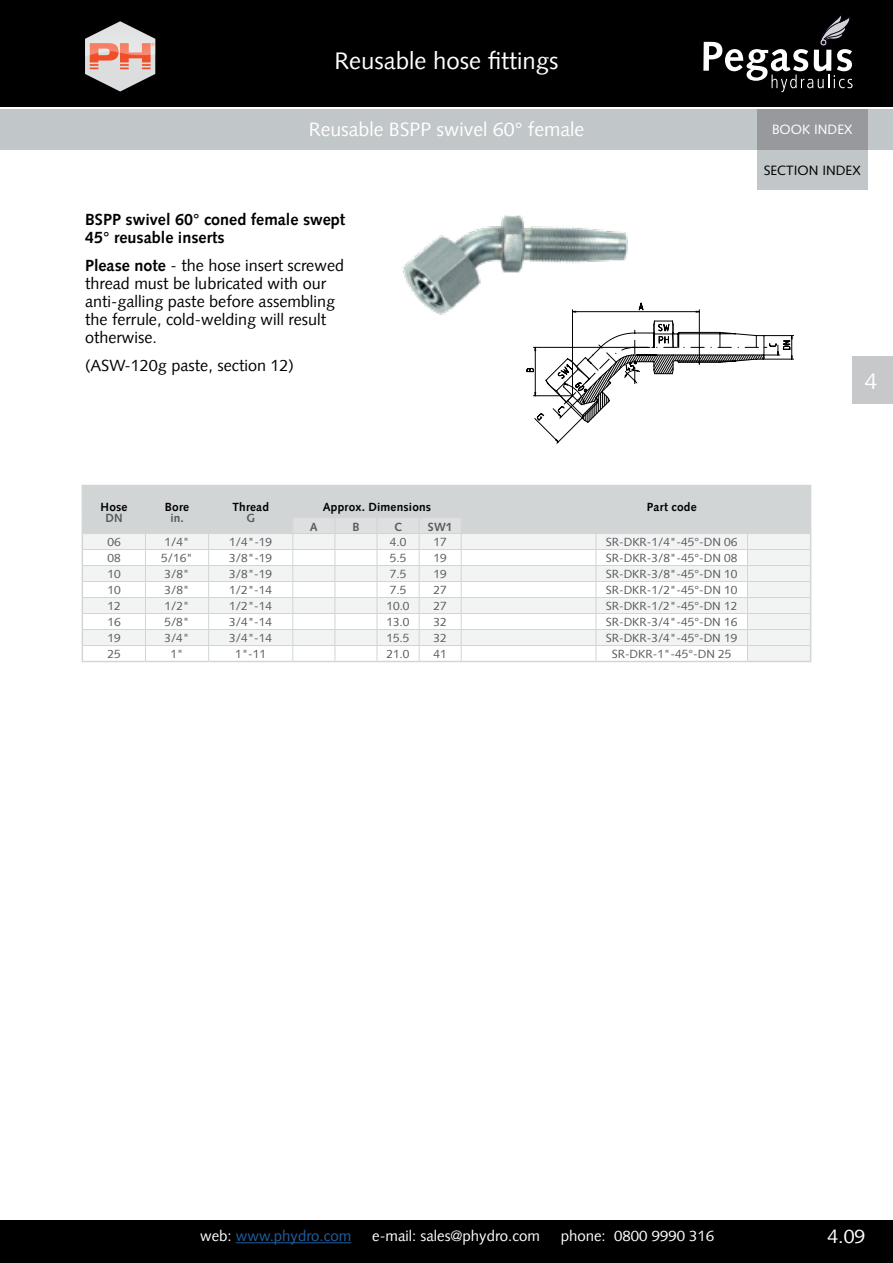
<style>
.page{position:relative;width:893px;height:1263px;background:#fff}
.page>*{position:absolute;margin:0;border:0;box-sizing:border-box;transform-origin:0 0}
.t1{font:24px "Syntax LT";color:#fff}
.t2{font:22.5px "Syntax LT";color:#fff}
.t3{font:19.5px "Syntax LT";color:#fff}
.t4{font:16.2px/18px "Syntax LT";color:#000}
.t5{font:700 16.2px/18px "Syntax LT";color:#000}
.t6{font:15px "Syntax LT";color:#fff}
.t7{font:15px "Syntax LT";color:#215e9e}
.t8{font:13.5px "Syntax LT Std";color:#000}
.t9{font:13.5px "Syntax LT Std";color:#fff}
.t10{font:11.85px "Syntax LT";color:#58595b}
.t11{font:700 11.85px "Syntax LT";letter-spacing:.015em;color:#000}
.t12{font:700 11.85px "Syntax";letter-spacing:.01em;color:#58595b}
.s1{font-weight:700}
.s2{color:#fff}
</style>
<div class="page">
<div style="left:0;top:0;width:893px;height:106px;background:#000"></div>
<div style="left:0;top:1220px;width:893px;height:43px;background:#000"></div>
<div style="left:0;top:109px;width:893px;height:41px;background:#c1c6c8"></div>
<hr style="left:236px;top:1242px;width:115px;height:1px;background:#215e9e">
<svg style="left:85px;top:21px;width:70px;height:71px"></svg>
<div style="left:853px;top:356px;width:40px;height:48px;background:#c7c8ca"></div>
<svg style="left:703px;top:13px;width:150px;height:79px"></svg>
<div style="left:757px;top:150px;width:110px;height:40px;background:#c1c6c8"></div>
<div style="left:757px;top:109px;width:110px;height:41px;background:#97999c"></div>
<hr style="left:82px;top:661px;width:63px;height:1px;background:#d1d5d6">
<hr style="left:145px;top:661px;width:64px;height:1px;background:#d1d5d6">
<hr style="left:209px;top:661px;width:84px;height:1px;background:#d1d5d6">
<hr style="left:293px;top:661px;width:42px;height:1px;background:#d1d5d6">
<hr style="left:335px;top:661px;width:42px;height:1px;background:#d1d5d6">
<hr style="left:377px;top:661px;width:42px;height:1px;background:#d1d5d6">
<hr style="left:419px;top:661px;width:42px;height:1px;background:#d1d5d6">
<hr style="left:461px;top:661px;width:135px;height:1px;background:#d1d5d6">
<hr style="left:596px;top:661px;width:151px;height:1px;background:#d1d5d6">
<hr style="left:747px;top:661px;width:64px;height:1px;background:#d1d5d6">
<svg style="left:82px;top:485px;width:729px;height:176px"></svg>
<hr style="left:572px;top:311px;width:127px;height:1px;background:#000">
<hr style="left:699px;top:310px;width:1px;height:54px;background:#000">
<hr style="left:572px;top:310px;width:1px;height:86px;background:#000">
<svg style="left:639px;top:303px;width:4px;height:7px"></svg>
<hr style="left:763px;top:359px;width:31px;height:1px;background:#000">
<hr style="left:763px;top:335px;width:31px;height:1px;background:#000">
<svg style="left:527px;top:321px;width:265px;height:122px"></svg>
<img style="left:403px;top:215px;width:227px;height:100px">
<h1 class="t1" style="left:334px;top:47px;width:226px">Reusable hose fittings</h1>
<h3 class="t3" style="left:309px;top:118px;width:277px">Reusable BSPP swivel 60° female</h3>
<p class="t9" style="left:772px;top:122px;width:82px">BOOK INDEX</p>
<h3 class="t5" style="left:85px;top:210px;width:262px">BSPP swivel 60° coned female swept<br>45° reusable inserts</h3>
<h3 class="t4" style="left:85px;top:256px;width:261px"><span class="s1">Please note</span> - the hose insert screwed thread must be lubricated with our anti-galling paste before assembling the ferrule, cold-welding will result otherwise.</h3>
<h3 class="t4" style="left:85px;top:357px;width:210px">(ASW-120g paste, section 12)</h3>
<p class="t8" style="left:764px;top:162px;width:98px">SECTION INDEX</p>
<h2 class="t2" style="left:865px;top:367px;width:14px">4</h2>
<p class="t11" style="left:101px;top:500px;width:28px">Hose</p>
<p class="t12" style="left:105px;top:511px;width:19px">DN</p>
<p class="t11" style="left:165px;top:500px;width:26px">Bore</p>
<p class="t12" style="left:170px;top:511px;width:15px">in.</p>
<p class="t11" style="left:232px;top:500px;width:38px">Thread</p>
<p class="t12" style="left:246px;top:511px;width:10px">G</p>
<p class="t11" style="left:323px;top:500px;width:110px">Approx. Dimensions</p>
<p class="t11" style="left:647px;top:500px;width:51px">Part code</p>
<p class="t12" style="left:310px;top:520px;width:9px">A</p>
<p class="t12" style="left:352px;top:520px;width:9px">B</p>
<p class="t12" style="left:394px;top:520px;width:9px">C</p>
<p class="t12" style="left:428px;top:520px;width:26px">SW1</p>
<p class="t10" style="left:107px;top:535px;width:15px">06</p>
<p class="t10" style="left:164px;top:535px;width:27px">1/4"</p>
<p class="t10" style="left:229px;top:535px;width:44px">1/4"-19</p>
<p class="t10" style="left:390px;top:535px;width:18px">4.0</p>
<p class="t10" style="left:434px;top:535px;width:15px">17</p>
<p class="t10" style="left:606px;top:535px;width:133px">SR-DKR-1/4"-45°-DN 06</p>
<p class="t10" style="left:107px;top:551px;width:15px">08</p>
<p class="t10" style="left:161px;top:551px;width:33px">5/16"</p>
<p class="t10" style="left:229px;top:551px;width:44px">3/8"-19</p>
<p class="t10" style="left:390px;top:551px;width:18px">5.5</p>
<p class="t10" style="left:434px;top:551px;width:15px">19</p>
<p class="t10" style="left:606px;top:551px;width:133px">SR-DKR-3/8"-45°-DN 08</p>
<p class="t10" style="left:107px;top:567px;width:15px">10</p>
<p class="t10" style="left:164px;top:567px;width:27px">3/8"</p>
<p class="t10" style="left:229px;top:567px;width:44px">3/8"-19</p>
<p class="t10" style="left:390px;top:567px;width:18px">7.5</p>
<p class="t10" style="left:433px;top:567px;width:15px">19</p>
<p class="t10" style="left:606px;top:567px;width:133px">SR-DKR-3/8"-45°-DN 10</p>
<p class="t10" style="left:107px;top:583px;width:15px">10</p>
<p class="t10" style="left:164px;top:583px;width:27px">3/8"</p>
<p class="t10" style="left:229px;top:583px;width:44px">1/2"-14</p>
<p class="t10" style="left:390px;top:583px;width:18px">7.5</p>
<p class="t10" style="left:433px;top:583px;width:15px">27</p>
<p class="t10" style="left:606px;top:583px;width:133px">SR-DKR-1/2"-45°-DN 10</p>
<p class="t10" style="left:107px;top:599px;width:15px">12</p>
<p class="t10" style="left:164px;top:599px;width:27px">1/2"</p>
<p class="t10" style="left:229px;top:599px;width:44px">1/2"-14</p>
<p class="t10" style="left:386px;top:599px;width:25px">10.0</p>
<p class="t10" style="left:433px;top:599px;width:15px">27</p>
<p class="t10" style="left:606px;top:599px;width:133px">SR-DKR-1/2"-45°-DN 12</p>
<p class="t10" style="left:107px;top:615px;width:15px">16</p>
<p class="t10" style="left:164px;top:615px;width:27px">5/8"</p>
<p class="t10" style="left:229px;top:615px;width:44px">3/4"-14</p>
<p class="t10" style="left:386px;top:615px;width:25px">13.0</p>
<p class="t10" style="left:433px;top:615px;width:15px">32</p>
<p class="t10" style="left:606px;top:615px;width:133px">SR-DKR-3/4"-45°-DN 16</p>
<p class="t10" style="left:107px;top:631px;width:15px">19</p>
<p class="t10" style="left:164px;top:631px;width:27px">3/4"</p>
<p class="t10" style="left:229px;top:631px;width:44px">3/4"-14</p>
<p class="t10" style="left:386px;top:631px;width:25px">15.5</p>
<p class="t10" style="left:433px;top:631px;width:15px">32</p>
<p class="t10" style="left:606px;top:631px;width:133px">SR-DKR-3/4"-45°-DN 19</p>
<p class="t10" style="left:107px;top:646px;width:15px">25</p>
<p class="t10" style="left:170px;top:646px;width:15px">1"</p>
<p class="t10" style="left:235px;top:646px;width:33px">1"-11</p>
<p class="t10" style="left:386px;top:646px;width:25px">21.0</p>
<p class="t10" style="left:433px;top:646px;width:15px">41</p>
<p class="t10" style="left:612px;top:646px;width:121px">SR-DKR-1"-45°-DN 25</p>
<p class="t7" style="left:200px;top:1227px;width:153px"><span class="s2">web:</span> www.phydro.com</p>
<p class="t6" style="left:372px;top:1227px;width:169px">e-mail: sales@phydro.com</p>
<p class="t6" style="left:561px;top:1227px;width:155px">phone: 0800 9990 316</p>
<h3 class="t3" style="left:827px;top:1225px;width:39px">4.09</h3>
</div>
